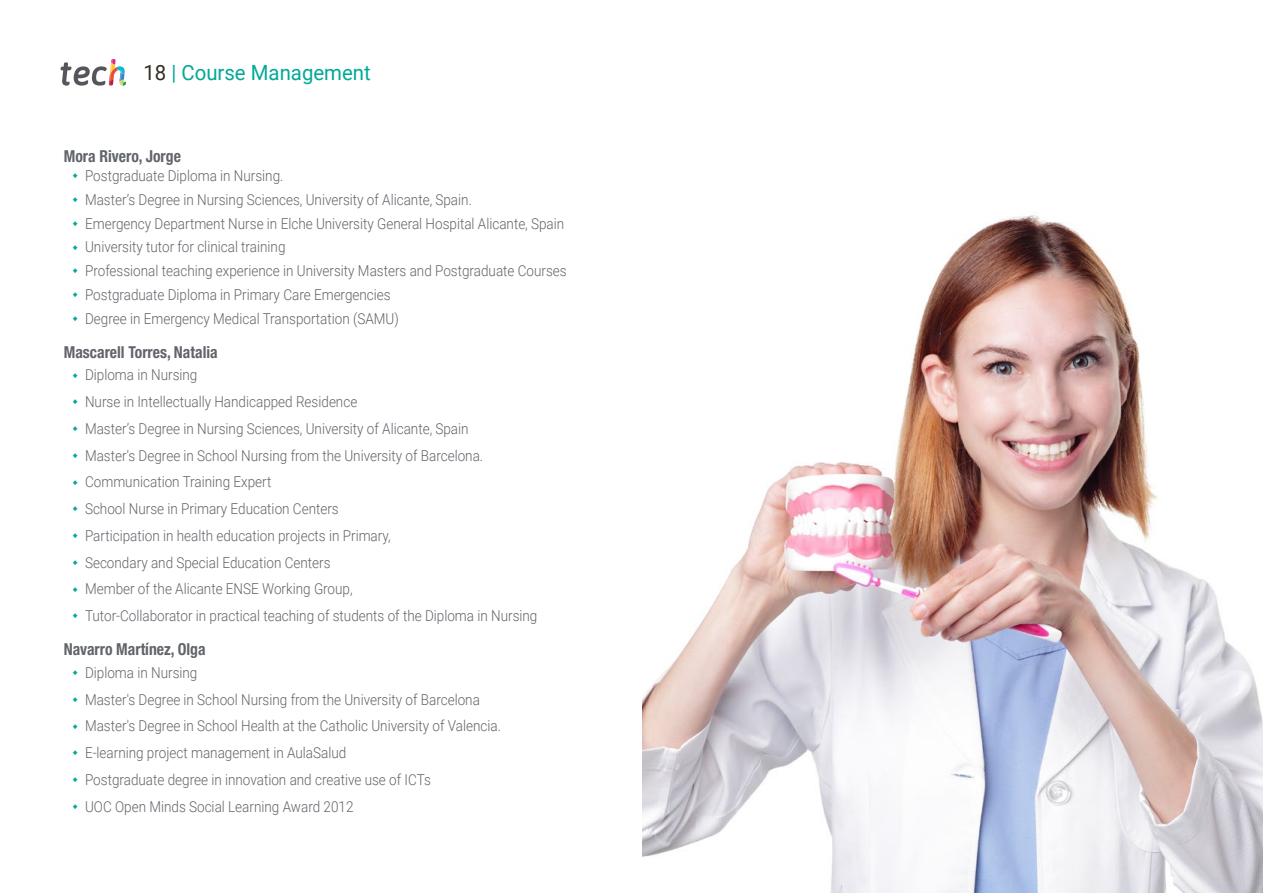
<style>
.page{position:relative;width:1263px;height:893px;background:#fff}
.page>*{position:absolute;margin:0;border:0;box-sizing:border-box;transform-origin:0 0}
.t1{font:21px "Roboto";color:#00a996}
.t2{font:700 condensed 16.5px "Helvetica Neue LT Std";color:#61646a;scale:.95 1}
.t3{font:300 15px/26.7px "Roboto";color:#61646a;scale:.9 1}
.s1{color:#312e20}
</style>
<div class="page">
<svg style="left:61px;top:59px;width:65px;height:27px"></svg>
<img style="left:642px;top:215px;width:621px;height:678px">
<h1 class="t1" style="left:144px;top:57px;width:229px"><span class="s1">18</span> | Course Management</h1>
<p class="t2" style="left:64px;top:146px;width:125px">Mora Rivero, Jorge</p>
<p class="t3" style="left:85px;top:163px;width:537px;line-height:23.7px">Postgraduate Diploma in Nursing.<br>Master’s Degree in Nursing Sciences, University of Alicante, Spain.<br>Emergency Department Nurse in Elche University General Hospital Alicante, Spain University tutor for clinical training<br>Professional teaching experience in University Masters and Postgraduate Courses Postgraduate Diploma in Primary Care Emergencies<br>Degree in Emergency Medical Transportation (SAMU)</p>
<p class="t2" style="left:64px;top:342px;width:164px">Mascarell Torres, Natalia</p>
<p class="t3" style="left:85px;top:361px;width:504px">Diploma in Nursing<br>Nurse in Intellectually Handicapped Residence<br>Master’s Degree in Nursing Sciences, University of Alicante, Spain<br>Master's Degree in School Nursing from the University of Barcelona.<br>Communication Training Expert<br>School Nurse in Primary Education Centers<br>Participation in health education projects in Primary,<br>Secondary and Special Education Centers<br>Member of the Alicante ENSE Working Group,<br>Tutor-Collaborator in practical teaching of students of the Diploma in Nursing</p>
<p class="t2" style="left:64px;top:639px;width:151px">Navarro Martínez, Olga</p>
<p class="t3" style="left:85px;top:658px;width:464px">Diploma in Nursing<br>Master's Degree in School Nursing from the University of Barcelona Master's Degree in School Health at the Catholic University of Valencia.<br>E-learning project management in AulaSalud<br>Postgraduate degree in innovation and creative use of ICTs<br>UOC Open Minds Social Learning Award 2012</p>
</div>
